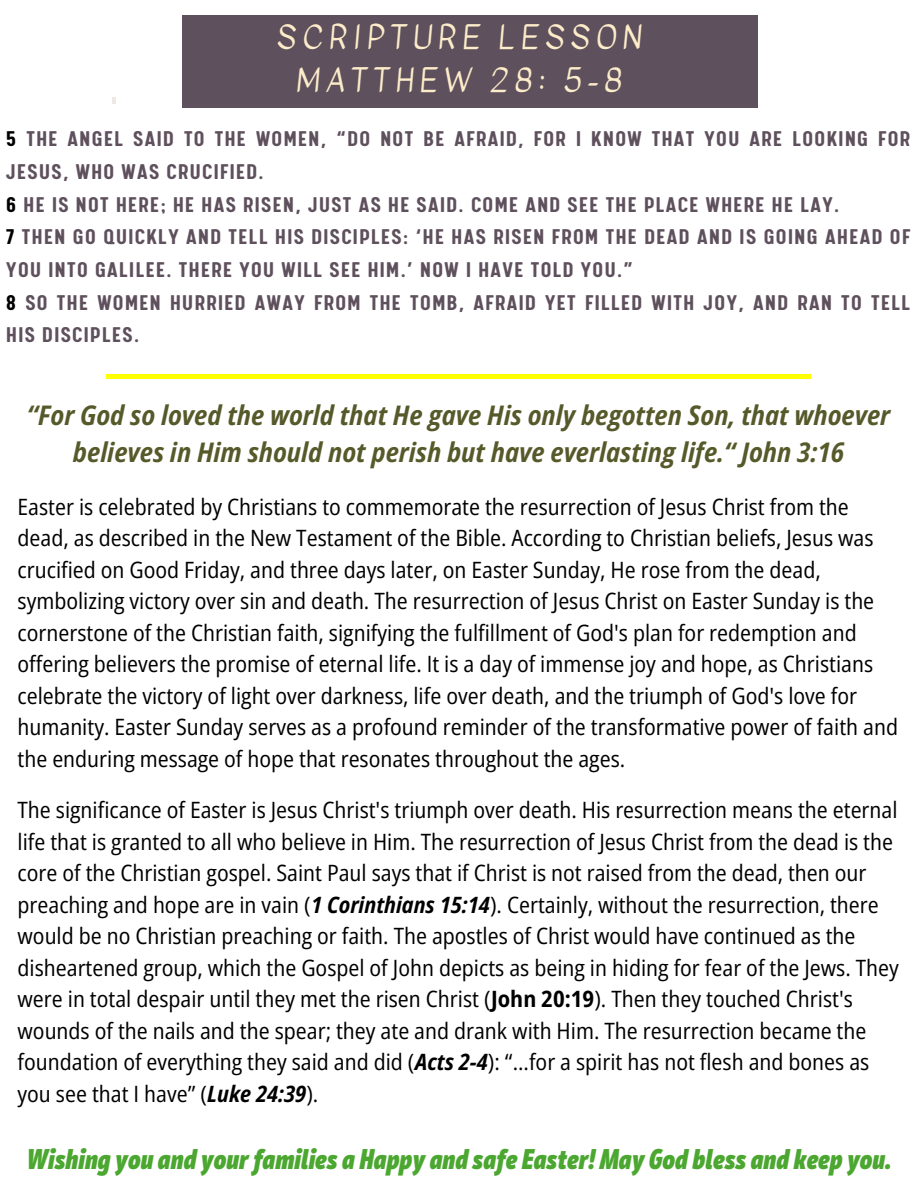
<style>
.page{position:relative;width:918px;height:1188px;background:#fff}
.page>*{position:absolute;margin:0;border:0;box-sizing:border-box;transform-origin:0 0}
.t1{font:31.5px/43.8px "Kavivanar";letter-spacing:.18em;color:#fcecca;text-align:center}
.t2{font:italic 900 28.5px "Mozer";color:#4ba730}
.t3{font:italic 700 semi-condensed 27px/37.2px "Open Sans";color:#565929;text-align:center}
.t4{font:700 24px/32.7px "Calps";letter-spacing:.06em;color:#5e505c}
.t5{font:semi-condensed 22.5px/31.5px "Open Sans";color:#000}
.s1{color:#000}
.s2{font-weight:700;font-style:italic}
.s3{font-weight:700}
</style>
<div class="page">
<svg style="left:112px;top:98px;width:3px;height:6px"></svg>
<div style="left:182px;top:15px;width:576px;height:93px;background:#5e505c"></div>
<hr style="left:107px;top:375px;width:704px;height:3px;background:#ff0">
<p class="t1" style="left:277px;top:15px;width:366px">SCRIPTURE LESSON<br>MATTHEW 28: 5-8</p>
<h3 class="t4" style="left:6px;top:126px;width:905px"><span class="s1">5</span> THE ANGEL SAID TO THE WOMEN, “DO NOT BE AFRAID, FOR I KNOW THAT YOU ARE LOOKING FOR JESUS, WHO WAS CRUCIFIED.<br><span class="s1">6</span> HE IS NOT HERE; HE HAS RISEN, JUST AS HE SAID. COME AND SEE THE PLACE WHERE HE LAY.<br><span class="s1">7</span> THEN GO QUICKLY AND TELL HIS DISCIPLES: ‘HE HAS RISEN FROM THE DEAD AND IS GOING AHEAD OF YOU INTO GALILEE. THERE YOU WILL SEE HIM.’ NOW I HAVE TOLD YOU.”<br><span class="s1">8</span> SO THE WOMEN HURRIED AWAY FROM THE TOMB, AFRAID YET FILLED WITH JOY, AND RAN TO TELL HIS DISCIPLES.</h3>
<p class="t3" style="left:27px;top:396px;width:865px">“For God so loved the world that He gave His only begotten Son, that whoever believes in Him should not perish but have everlasting life.“ John 3:16</p>
<h1 class="t5" style="left:18px;top:490px;width:882px">Easter is celebrated by Christians to commemorate the resurrection of Jesus Christ from the dead, as described in the New Testament of the Bible. According to Christian beliefs, Jesus was crucified on Good Friday, and three days later, on Easter Sunday, He rose from the dead, symbolizing victory over sin and death. The resurrection of Jesus Christ on Easter Sunday is the cornerstone of the Christian faith, signifying the fulfillment of God's plan for redemption and offering believers the promise of eternal life. It is a day of immense joy and hope, as Christians celebrate the victory of light over darkness, life over death, and the triumph of God's love for humanity. Easter Sunday serves as a profound reminder of the transformative power of faith and the enduring message of hope that resonates throughout the ages.</h1>
<h4 class="t5" style="left:18px;top:794px;width:883px">The significance of Easter is Jesus Christ's triumph over death. His resurrection means the eternal life that is granted to all who believe in Him. The resurrection of Jesus Christ from the dead is the core of the Christian gospel. Saint Paul says that if Christ is not raised from the dead, then our preaching and hope are in vain (<span class="s2">1 Corinthians 15:14</span>). Certainly, without the resurrection, there would be no Christian preaching or faith. The apostles of Christ would have continued as the disheartened group, which the Gospel of John depicts as being in hiding for fear of the Jews. They were in total despair until they met the risen Christ (<span class="s3">John 20:19</span>). Then they touched Christ's wounds of the nails and the spear; they ate and drank with Him. The resurrection became the foundation of everything they said and did (<span class="s2">Acts 2-4</span>): “...for a spirit has not flesh and bones as you see that I have” (<span class="s2">Luke 24:39</span>).</h4>
<p class="t2" style="left:27px;top:1143px;width:866px">Wishing you and yourfamilies a Happy and safe Easter! May God bless and keep you.</p>
</div>
